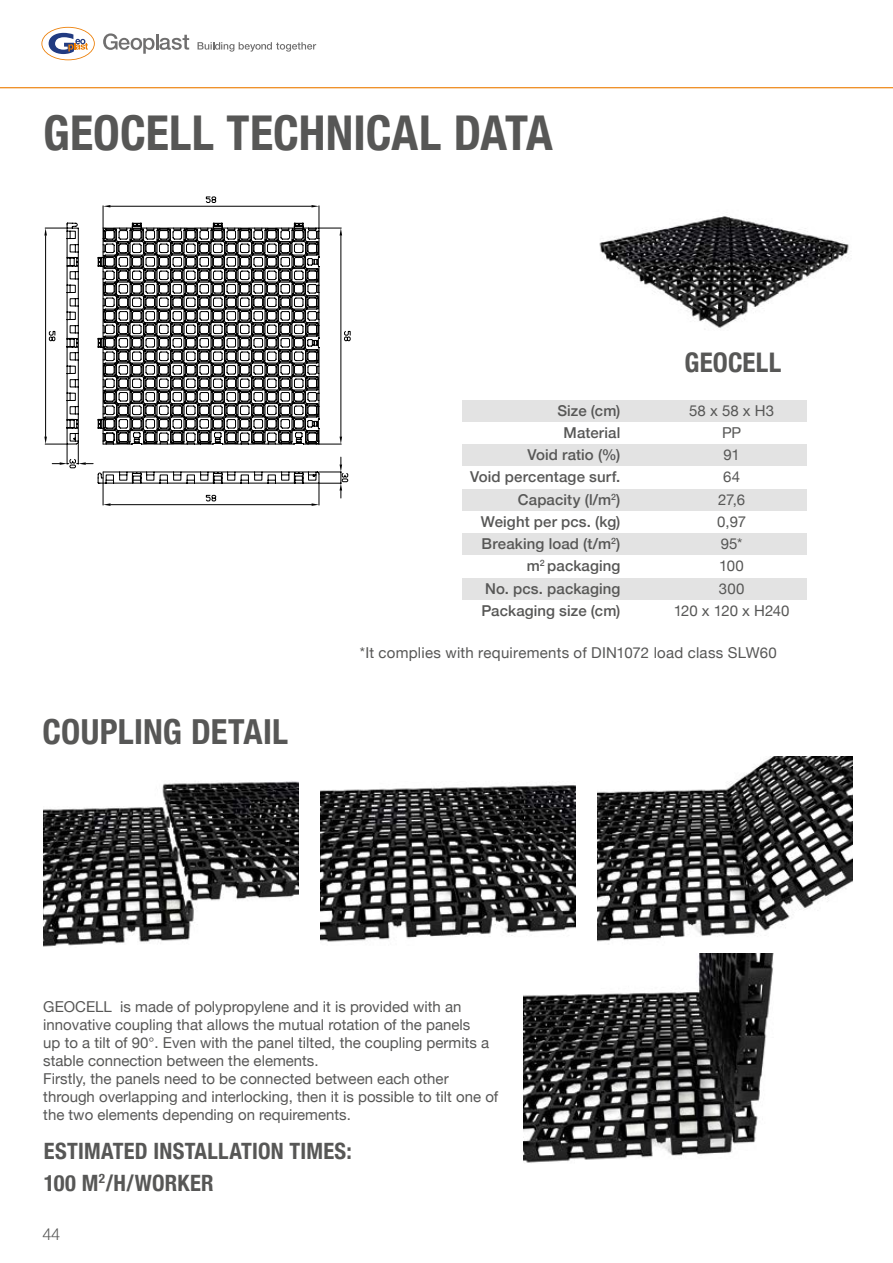
<style>
.page{position:relative;width:893px;height:1263px;background:#fff}
.page>*{position:absolute;margin:0;border:0;box-sizing:border-box;transform-origin:0 0}
.t1{font:700 condensed 48px "Helvetica Neue";color:#575756}
.t2{font:700 condensed 34.5px "Helvetica Neue";letter-spacing:.005em;color:#575756}
.t3{font:700 condensed 27px "Helvetica Neue";letter-spacing:.01em;color:#575756}
.t4{font:700 condensed 22.5px/31.5px "Helvetica Neue";letter-spacing:.01em;color:#575756}
.t5{font:300 16.5px "Helvetica Neue";color:#575756}
.t6{font:15px/22.2px "Helvetica Neue";color:#575756;text-align:center}
.t7{font:500 15px/22.2px "Helvetica Neue";letter-spacing:.01em;color:#575756;text-align:right}
</style>
<div class="page">
<hr style="left:0;top:87px;width:893px;height:1px;background:#ec7c01">
<svg style="left:41px;top:27px;width:54px;height:33px"></svg>
<svg style="left:103px;top:33px;width:86px;height:21px"></svg>
<svg style="left:198px;top:42px;width:118px;height:10px"></svg>
<div style="left:462px;top:400px;width:344px;height:22px;background:#e3e3e3"></div>
<div style="left:462px;top:534px;width:344px;height:21px;background:#e3e3e3"></div>
<div style="left:462px;top:445px;width:344px;height:21px;background:#e3e3e3"></div>
<div style="left:462px;top:578px;width:344px;height:22px;background:#e3e3e3"></div>
<div style="left:462px;top:489px;width:344px;height:22px;background:#e3e3e3"></div>
<img style="left:599px;top:216px;width:250px;height:114px">
<svg style="left:103px;top:196px;width:216px;height:310px"></svg>
<svg style="left:312px;top:503px;width:7px;height:3px"></svg>
<svg style="left:103px;top:503px;width:8px;height:3px"></svg>
<svg style="left:102px;top:491px;width:240px;height:8px"></svg>
<svg style="left:44px;top:205px;width:307px;height:286px"></svg>
<img style="left:44px;top:780px;width:254px;height:167px">
<img style="left:321px;top:782px;width:254px;height:160px">
<img style="left:597px;top:756px;width:255px;height:186px">
<img style="left:524px;top:953px;width:250px;height:210px">
<h1 class="t1" style="left:43px;top:93px;width:511px">GEOCELL TECHNICAL DATA</h1>
<p class="t7" style="left:470px;top:398px;width:152px">Size (cm)<br>Material<br>Void ratio (%)<br>Void percentage surf.<br>Capacity (l/m<sup>2</sup>)<br>Weight per pcs. (kg)<br>Breaking load (t/m<sup>2</sup>) m<sup>2</sup> packaging<br>No. pcs. packaging<br>Packaging size (cm)</p>
<h3 class="t3" style="left:684px;top:340px;width:98px">GEOCELL</h3>
<p class="t6" style="left:674px;top:400px;width:117px">58 x 58 x H3<br>PP<br>91<br>64<br>27,6<br>0,97<br>95*<br>100<br>300<br>120 x 120 x H240</p>
<h2 class="t2" style="left:43px;top:703px;width:247px">COUPLING DETAIL</h2>
<p class="t6" style="left:360px;top:642px;width:418px">*It complies with requirements of DIN1072 load class SLW60</p>
<p class="t6" style="left:43px;top:999px;width:457px;line-height:18px;text-align:left">GEOCELL is made of polypropylene and it is provided with an innovative coupling that allows the mutual rotation of the panels<br>up to a tilt of 90°. Even with the panel tilted, the coupling permits a stable connection between the elements.<br>Firstly, the panels need to be connected between each other through overlapping and interlocking, then it is possible to tilt one of the two elements depending on requirements.</p>
<h3 class="t4" style="left:44px;top:1134px;width:309px">ESTIMATED INSTALLATION TIMES:<br>100 M<sup>2</sup>/H/WORKER</h3>
<p class="t5" style="left:43px;top:1220px;width:19px">44</p>
</div>
